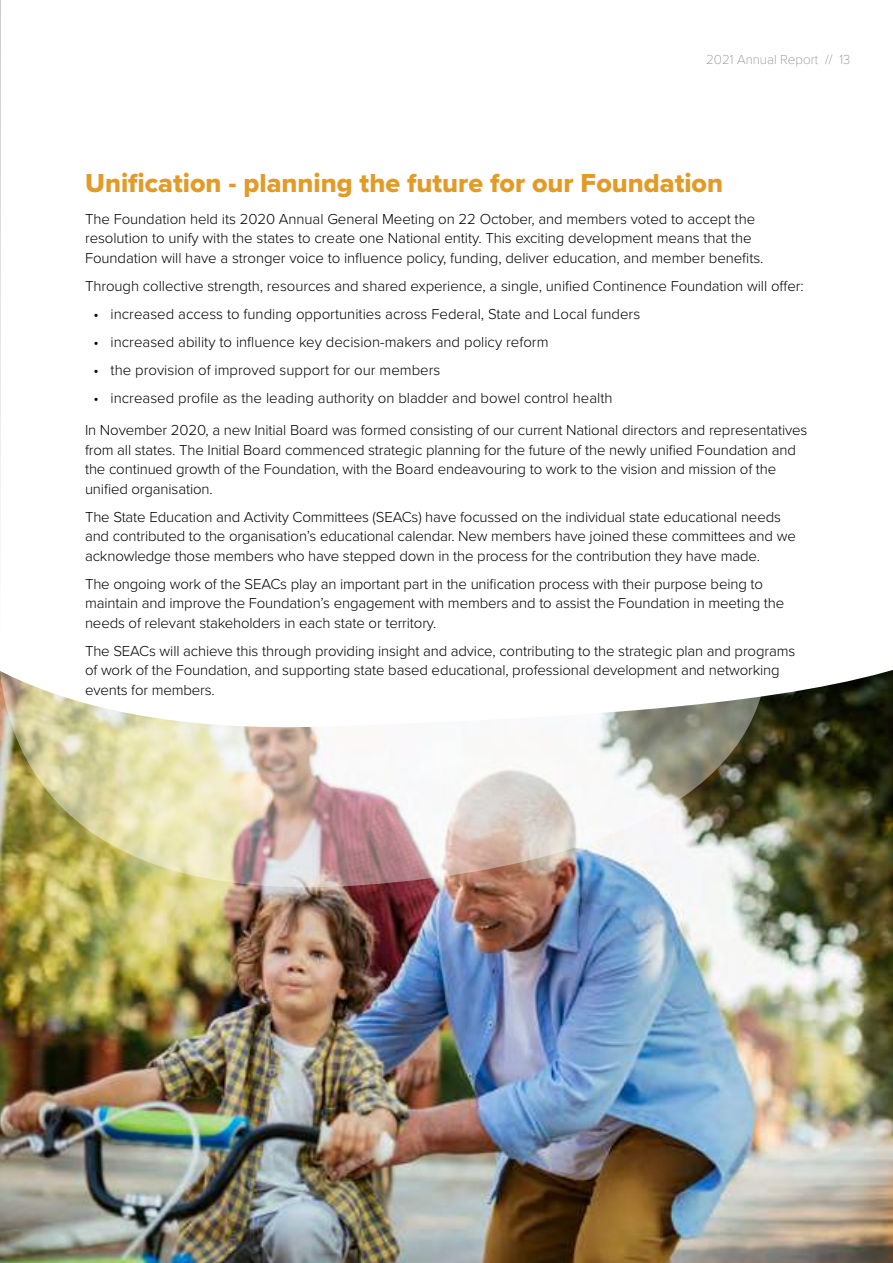
<style>
.page{position:relative;width:893px;height:1263px;background:#fff}
.page>*{position:absolute;margin:0;border:0;box-sizing:border-box;transform-origin:0 0}
.t1{font:27px "Proxima Nova Extrabld";color:#e19b26}
.t2{font:300 15px/19.5px "Proxima Nova";letter-spacing:-.01em;color:#000}
.t3{font:100 13.5px "Proxima Nova T";color:#787878}
</style>
<div class="page">
<img style="left:0;top:748px;width:893px;height:515px">
<svg style="left:788px;top:670px;width:105px;height:78px"></svg>
<img style="left:0;top:671px;width:788px;height:238px">
<svg style="left:0;top:0;width:1px;height:728px"></svg>
<p class="t3" style="left:706px;top:49px;width:146px">2021 Annual Report // 13</p>
<h1 class="t1" style="left:85px;top:162px;width:640px">Unification - planning the future for our Foundation</h1>
<p class="t2" style="left:85px;top:208px;width:680px">The Foundation held its 2020 Annual General Meeting on 22 October, and members voted to accept the resolution to unify with the states to create one National entity. This exciting development means that the<br>Foundation will have a stronger voice to influence policy, funding, deliver education, and member benefits.</p>
<p class="t2" style="left:85px;top:275px;width:720px">Through collective strength, resources and shared experience, a single, unified Continence Foundation will offer:</p>
<p class="t2" style="left:94px;top:303px;width:548px">• increased access to funding opportunities across Federal, State and Local funders</p>
<p class="t2" style="left:94px;top:331px;width:456px">• increased ability to influence key decision-makers and policy reform</p>
<p class="t2" style="left:94px;top:359px;width:348px">• the provision of improved support for our members</p>
<p class="t2" style="left:85px;top:381px;width:724px;line-height:32.2px;text-indent:9px">• increased profile as the leading authority on bladder and bowel control health<br>In November 2020, a new Initial Board was formed consisting of our current National directors and representatives</p>
<p class="t2" style="left:85px;top:439px;width:713px">from all states. The Initial Board commenced strategic planning for the future of the newly unified Foundation and the continued growth of the Foundation, with the Board endeavouring to work to the vision and mission of the unified organisation.</p>
<p class="t2" style="left:85px;top:506px;width:712px">The State Education and Activity Committees (SEACs) have focussed on the individual state educational needs and contributed to the organisation’s educational calendar. New members have joined these committees and we acknowledge those members who have stepped down in the process for the contribution they have made.</p>
<p class="t2" style="left:85px;top:573px;width:701px">The ongoing work of the SEACs play an important part in the unification process with their purpose being to maintain and improve the Foundation’s engagement with members and to assist the Foundation in meeting the needs of relevant stakeholders in each state or territory.</p>
<p class="t2" style="left:85px;top:640px;width:712px">The SEACs will achieve this through providing insight and advice, contributing to the strategic plan and programs of work of the Foundation, and supporting state based educational, professional development and networking events for members.</p>
</div>
